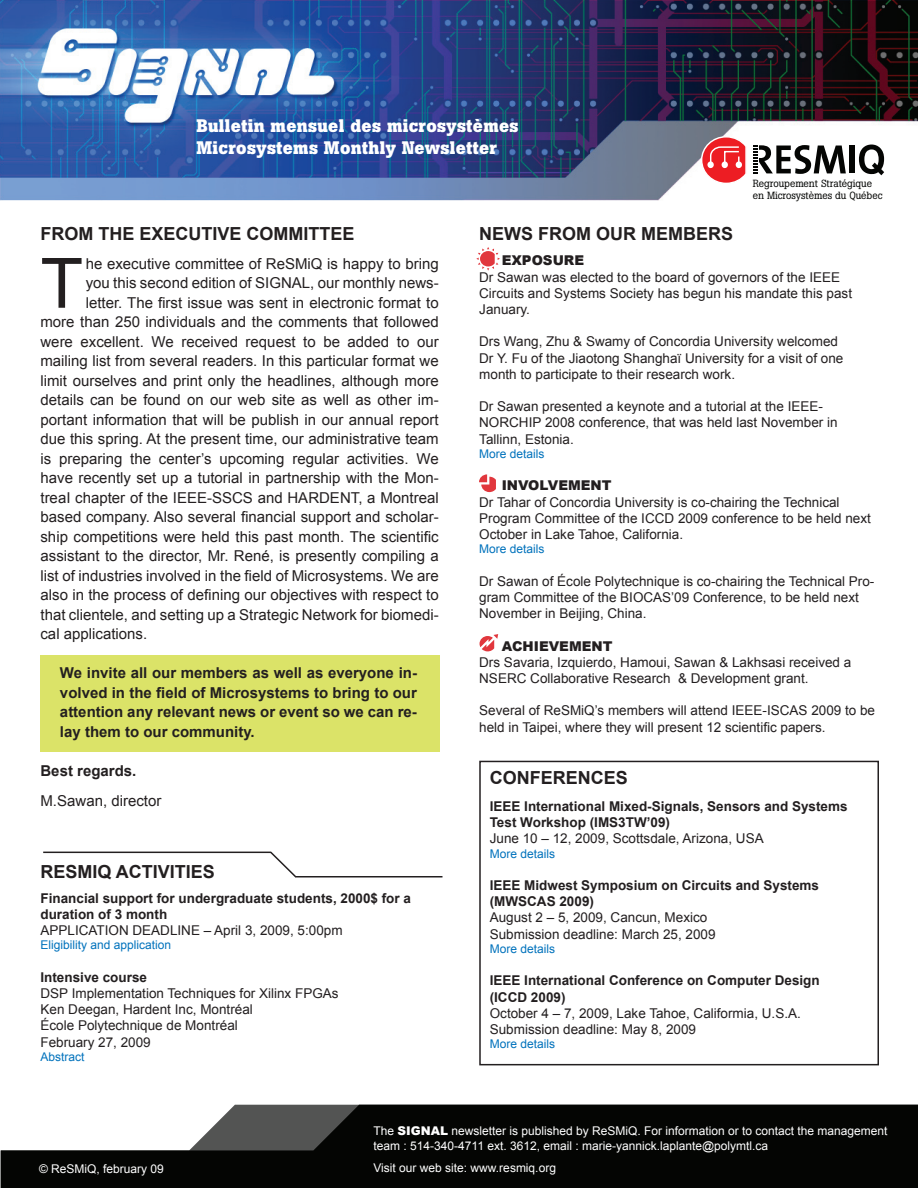
<style>
.page{position:relative;width:918px;height:1188px;background:#fff}
.page>*{position:absolute;margin:0;border:0;box-sizing:border-box;transform-origin:0 0}
.t1{font:69.45px "Arial";color:#231f20}
.t2{font:700 18px "Arial";color:#231f20}
.t3{font:700 18px/21.6px "Boton";letter-spacing:.02em;color:#fff}
.t4{font:15px "Arial";color:#231f20}
.t5{font:700 15px/19.5px "Arial";color:#231f20;text-align:justify}
.t6{font:13.5px/16.2px "Arial";color:#231f20}
.t7{font:700 13.5px/16.2px "Arial";color:#231f20}
.t8{font:900 13.5px "Arial";color:#231f20}
.t9{font:12px/14.4px "Arial";color:#fff}
.t10{font:12px "Arial";color:#0072bc}
.t11{font:10.35px/12px "Boton";letter-spacing:-.005em;color:#040503}
.s1{font-weight:900}
</style>
<div class="page">
<div style="left:40px;top:655px;width:400px;height:97px;background:#dbe368"></div>
<img style="left:0;top:0;width:918px;height:201px">
<div style="left:850px;top:146px;width:5px;height:27px;background:#040503"></div>
<svg style="left:859px;top:145px;width:25px;height:30px"></svg>
<svg style="left:700px;top:135px;width:146px;height:50px"></svg>
<svg style="left:1px;top:1105px;width:917px;height:83px;fill:#040503"></svg>
<div style="left:479px;top:761px;width:400px;height:304px;border:2px solid #231f20"></div>
<hr style="left:43px;top:852px;width:228px;height:1px;background:#231f20">
<svg style="left:269px;top:851px;width:27px;height:26px"></svg>
<hr style="left:295px;top:876px;width:147px;height:2px;background:#231f20">
<svg style="left:479px;top:474px;width:17px;height:18px"></svg>
<svg style="left:476px;top:247px;width:24px;height:24px"></svg>
<svg style="left:480px;top:634px;width:18px;height:17px"></svg>
<h2 class="t3" style="left:196px;top:115px;width:324px">Bulletin mensuel des microsystèmes<br>Microsystems Monthly Newsletter</h2>
<p class="t11" style="left:753px;top:177px;width:131px">Regroupement Stratégique en Microsystèmes du Québec</p>
<h2 class="t2" style="left:40px;top:222px;width:316px">FROM THE EXECUTIVE COMMITTEE</h2>
<h1 class="t1" style="left:40px;top:238px;width:44px">T</h1>
<p class="t4" style="left:86px;top:254px;width:355px">he executive committee of ReSMiQ is happy to bring</p>
<p class="t4" style="left:86px;top:273px;width:355px">you this second edition of SIGNAL, our monthly news-</p>
<p class="t4" style="left:86px;top:293px;width:355px">letter. The first issue was sent in electronic format to</p>
<p class="t4" style="left:40px;top:312px;width:400px">more than 250 individuals and the comments that followed</p>
<p class="t4" style="left:40px;top:332px;width:400px">were excellent. We received request to be added to our</p>
<p class="t4" style="left:40px;top:351px;width:400px">mailing list from several readers. In this particular format we</p>
<p class="t4" style="left:40px;top:371px;width:400px">limit ourselves and print only the headlines, although more</p>
<p class="t4" style="left:40px;top:390px;width:400px">details can be found on our web site as well as other im-</p>
<p class="t4" style="left:40px;top:410px;width:400px">portant information that will be publish in our annual report</p>
<p class="t4" style="left:40px;top:429px;width:400px">due this spring. At the present time, our administrative team</p>
<p class="t4" style="left:40px;top:449px;width:400px">is preparing the center’s upcoming regular activities. We</p>
<p class="t4" style="left:40px;top:468px;width:400px">have recently set up a tutorial in partnership with the Mon-</p>
<p class="t4" style="left:40px;top:488px;width:400px">treaI chapter of the IEEE-SSCS and HARDENT, a Montreal</p>
<p class="t4" style="left:40px;top:507px;width:400px">based company. Also several financial support and scholar-</p>
<p class="t4" style="left:40px;top:527px;width:400px">ship competitions were held this past month. The scientific</p>
<p class="t4" style="left:40px;top:546px;width:400px">assistant to the director, Mr. René, is presently compiling a</p>
<p class="t4" style="left:40px;top:566px;width:400px">list of industries involved in the field of Microsystems. We are</p>
<p class="t4" style="left:40px;top:585px;width:400px">also in the process of defining our objectives with respect to</p>
<p class="t4" style="left:40px;top:605px;width:400px">that clientele, and setting up a Strategic Network for biomedi-</p>
<p class="t4" style="left:40px;top:624px;width:108px">cal applications.</p>
<p class="t5" style="left:60px;top:664px;width:358px">We invite all our members as well as everyone in&shy;volved in the field of Microsystems to bring to our attention any relevant news or event so we can re&shy;lay them to our community.</p>
<p class="t5" style="left:40px;top:761px;width:97px">Best regards.</p>
<p class="t4" style="left:40px;top:791px;width:122px">M.Sawan, director</p>
<h2 class="t2" style="left:40px;top:860px;width:176px">RESMIQ ACTIVITIES</h2>
<p class="t7" style="left:40px;top:890px;width:372px">Financial support for undergraduate students, 2000$ for a duration of 3 month</p>
<p class="t6" style="left:40px;top:922px;width:304px">APPLICATION DEADLINE – April 3, 2009, 5:00pm</p>
<p class="t10" style="left:40px;top:937px;width:132px">Eligibility and application</p>
<p class="t7" style="left:40px;top:970px;width:108px">Intensive course</p>
<p class="t6" style="left:40px;top:985px;width:300px">DSP Implementation Techniques for Xilinx FPGAs Ken Deegan, Hardent Inc, Montréal<br>École Polytechnique de Montréal<br>February 27, 2009</p>
<p class="t10" style="left:40px;top:1049px;width:46px">Abstract</p>
<h2 class="t2" style="left:479px;top:222px;width:255px">NEWS FROM OUR MEMBERS</h2>
<p class="t8" style="left:502px;top:251px;width:84px">EXPOSURE</p>
<p class="t6" style="left:479px;top:269px;width:374px">Dr Sawan was elected to the board of governors of the IEEE<br>Circuits and Systems Society has begun his mandate this past<br>January.</p>
<p class="t6" style="left:479px;top:334px;width:366px">Drs Wang, Zhu &amp; Swamy of Concordia University welcomed<br>Dr Y. Fu of the Jiaotong Shanghaï University for a visit of one month to participate to their research work.</p>
<p class="t6" style="left:479px;top:399px;width:360px">Dr Sawan presented a keynote and a tutorial at the IEEE-<br>NORCHIP 2008 conference, that was held last November in<br>Tallinn, Estonia.</p>
<p class="t10" style="left:479px;top:446px;width:67px">More details</p>
<p class="t8" style="left:502px;top:476px;width:111px">INVOLVEMENT</p>
<p class="t6" style="left:479px;top:494px;width:393px">Dr Tahar of Concordia University is co-chairing the Technical<br>Program Committee of the ICCD 2009 conference to be held next<br>October in Lake Tahoe, California.</p>
<p class="t10" style="left:479px;top:541px;width:67px">More details</p>
<p class="t6" style="left:479px;top:573px;width:397px">Dr Sawan of École Polytechnique is co-chairing the Technical Pro&shy;gram Committee of the BIOCAS’09 Conference, to be held next<br>November in Beijing, China.</p>
<p class="t8" style="left:502px;top:636px;width:112px">ACHIEVEMENT</p>
<p class="t6" style="left:479px;top:654px;width:374px">Drs Savaria, Izquierdo, Hamoui, Sawan &amp; Lakhsasi received a<br>NSERC Collaborative Research &amp; Development grant.</p>
<p class="t6" style="left:479px;top:703px;width:397px">Several of ReSMiQ’s members will attend IEEE-ISCAS 2009 to be held in Taipei, where they will present 12 scientific papers.</p>
<h2 class="t2" style="left:490px;top:766px;width:140px">CONFERENCES</h2>
<p class="t7" style="left:490px;top:798px;width:359px">IEEE International Mixed-Signals, Sensors and Systems<br>Test Workshop (IMS3TW’09)</p>
<p class="t6" style="left:490px;top:830px;width:275px">June 10 – 12, 2009, Scottsdale, Arizona, USA</p>
<p class="t10" style="left:490px;top:845px;width:67px">More details</p>
<p class="t7" style="left:490px;top:878px;width:331px">IEEE Midwest Symposium on Circuits and Systems (MWSCAS 2009)</p>
<p class="t6" style="left:490px;top:910px;width:227px">August 2 – 5, 2009, Cancun, Mexico<br>Submission deadline: March 25, 2009</p>
<p class="t10" style="left:490px;top:941px;width:67px">More details</p>
<p class="t7" style="left:490px;top:973px;width:332px">IEEE International Conference on Computer Design (ICCD 2009)</p>
<p class="t6" style="left:490px;top:1005px;width:313px">October 4 – 7, 2009, Lake Tahoe, Califormia, U.S.A.<br>Submission deadline: May 8, 2009</p>
<p class="t10" style="left:490px;top:1036px;width:67px">More details</p>
<p class="t9" style="left:374px;top:1124px;width:516px">The <span class="s1">SIGNAL</span> newsletter is published by ReSMiQ. For information or to contact the management team : 514-340-4711 ext. 3612, email : marie-yannick.laplante@polymtl.ca</p>
<p class="t9" style="left:39px;top:1161px;width:126px">© ReSMiQ, february 09</p>
<p class="t9" style="left:374px;top:1161px;width:184px">Visit our web site: www.resmiq.org</p>
</div>
